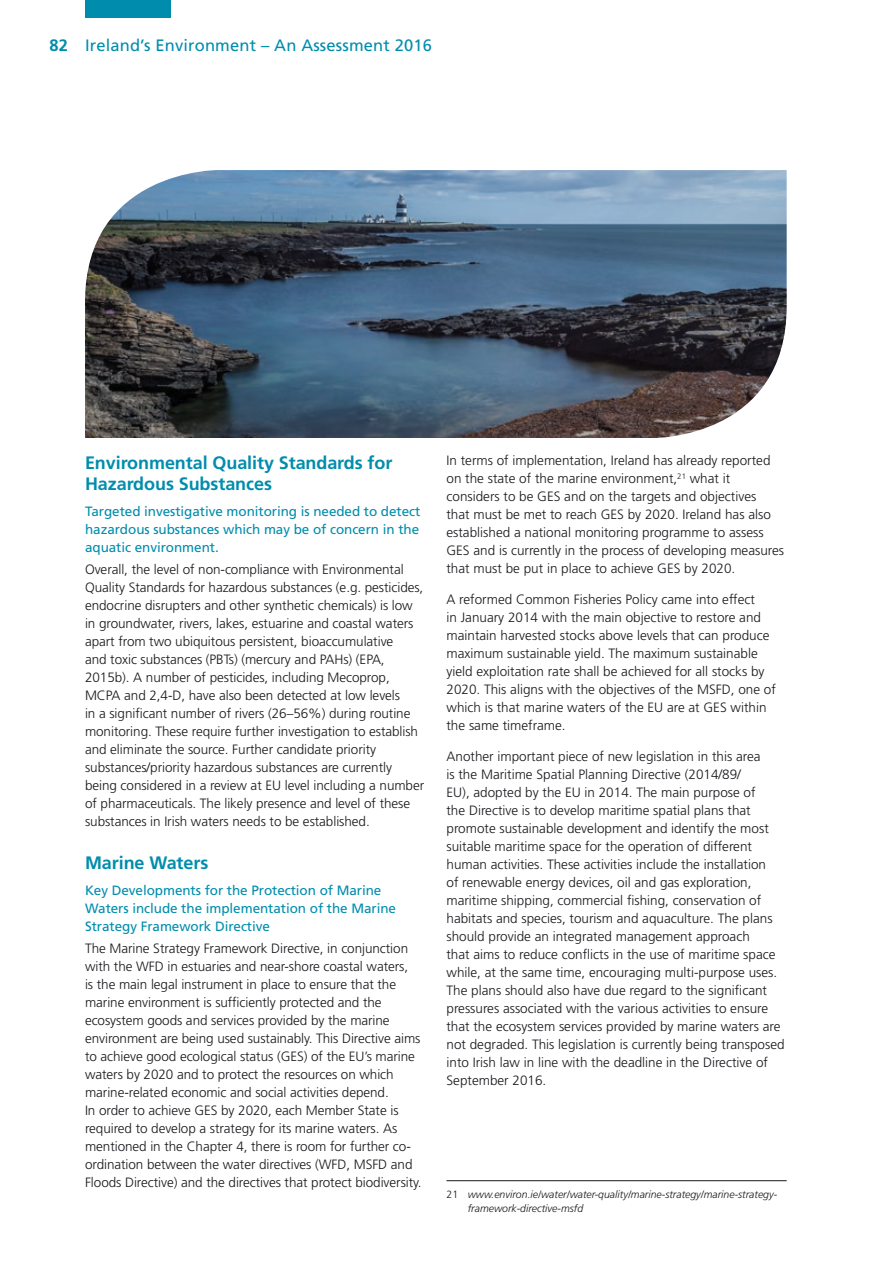
<style>
.page{position:relative;width:893px;height:1263px;background:#fff}
.page>*{position:absolute;margin:0;border:0;box-sizing:border-box;transform-origin:0 0}
.heading_3_-_S2{font:700 18px/21px "Frutiger LT Std";letter-spacing:-.005em;color:#008dad}
.t1{font:16.5px "Frutiger LT Std";letter-spacing:.01em;color:#008dad}
.body{font:300 13.5px/18px "Frutiger LT Std";color:#1a171c}
.heading_5_-_S2{font:13.5px/18px "Frutiger LT Std";letter-spacing:-.005em;color:#008dad;text-align:justify}
.footnote{font:italic 300 10.5px/13.5px "Frutiger LT Std";color:#1a171c}
.s1{font-weight:700}
.s2{font-style:normal}
</style>
<div class="page">
<div style="left:85px;top:0;width:85px;height:17px;background:#008dad"></div>
<hr style="left:446px;top:1180px;width:341px;height:1px;background:#1a171c">
<img style="left:85px;top:170px;width:702px;height:268px">
<p class="t1" style="left:50px;top:36px;width:384px"><span class="s1">82</span> Ireland’s Environment – An Assessment 2016</p>
<p class="heading_3_-_S2" style="left:85px;top:452px;width:309px">Environmental Quality Standards for<br>Hazardous Substances</p>
<p class="heading_5_-_S2" style="left:85px;top:502px;width:337px">Targeted investigative monitoring is needed to detect hazardous substances which may be of concern in the aquatic environment.</p>
<p class="body" style="left:85px;top:561px;width:341px">Overall, the level of non-compliance with Environmental Quality Standards for hazardous substances (e.g. pesticides, endocrine disrupters and other synthetic chemicals) is low in groundwater, rivers, lakes, estuarine and coastal waters apart from two ubiquitous persistent, bioaccumulative<br>and toxic substances (PBTs) (mercury and PAHs) (EPA, 2015b). A number of pesticides, including Mecoprop, MCPA and 2,4-D, have also been detected at low levels<br>in a significant number of rivers (26–56%) during routine monitoring. These require further investigation to establish and eliminate the source. Further candidate priority substances/priority hazardous substances are currently being considered in a review at EU level including a number of pharmaceuticals. The likely presence and level of these substances in Irish waters needs to be established.</p>
<p class="heading_3_-_S2" style="left:85px;top:852px;width:125px">Marine Waters</p>
<p class="heading_5_-_S2" style="left:85px;top:881px;width:312px;text-align:left">Key Developments for the Protection of Marine<br>Waters include the implementation of the Marine<br>Strategy Framework Directive</p>
<p class="body" style="left:85px;top:940px;width:338px">The Marine Strategy Framework Directive, in conjunction with the WFD in estuaries and near-shore coastal waters,<br>is the main legal instrument in place to ensure that the marine environment is sufficiently protected and the ecosystem goods and services provided by the marine environment are being used sustainably. This Directive aims to achieve good ecological status (GES) of the EU’s marine waters by 2020 and to protect the resources on which marine-related economic and social activities depend.<br>In order to achieve GES by 2020, each Member State is required to develop a strategy for its marine waters. As mentioned in the Chapter 4, there is room for further co&shy;ordination between the water directives (WFD, MSFD and Floods Directive) and the directives that protect biodiversity.</p>
<p class="body" style="left:446px;top:452px;width:339px">In terms of implementation, Ireland has already reported on the state of the marine environment,<sup>21</sup> what it considers to be GES and on the targets and objectives<br>that must be met to reach GES by 2020. Ireland has also established a national monitoring programme to assess GES and is currently in the process of developing measures that must be put in place to achieve GES by 2020.</p>
<p class="body" style="left:446px;top:590px;width:331px">A reformed Common Fisheries Policy came into effect<br>in January 2014 with the main objective to restore and maintain harvested stocks above levels that can produce maximum sustainable yield. The maximum sustainable yield exploitation rate shall be achieved for all stocks by 2020. This aligns with the objectives of the MSFD, one of which is that marine waters of the EU are at GES within the same timeframe.</p>
<p class="body" style="left:446px;top:747px;width:340px">Another important piece of new legislation in this area<br>is the Maritime Spatial Planning Directive (2014/89/<br>EU), adopted by the EU in 2014. The main purpose of<br>the Directive is to develop maritime spatial plans that promote sustainable development and identify the most suitable maritime space for the operation of different human activities. These activities include the installation<br>of renewable energy devices, oil and gas exploration, maritime shipping, commercial fishing, conservation of habitats and species, tourism and aquaculture. The plans should provide an integrated management approach<br>that aims to reduce conflicts in the use of maritime space while, at the same time, encouraging multi-purpose uses.<br>The plans should also have due regard to the significant pressures associated with the various activities to ensure that the ecosystem services provided by marine waters are not degraded. This legislation is currently being transposed into Irish law in line with the deadline in the Directive of September 2016.</p>
<p class="footnote" style="left:468px;top:1188px;width:311px;text-indent:-21px"><span class="s2">21</span> www.environ.ie/water/water-quality/marine-strategy/marine-strategy&shy;framework-directive-msfd</p>
</div>
